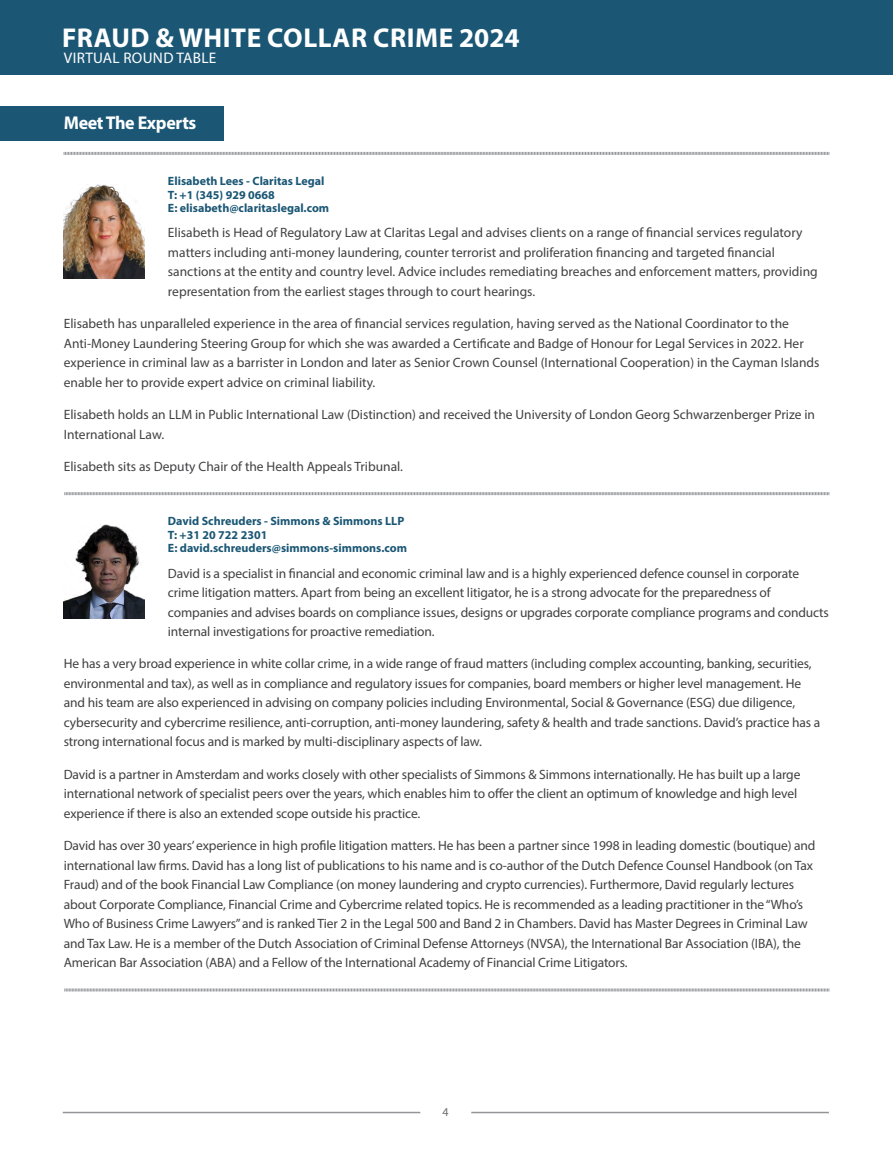
<style>
.page{position:relative;width:893px;height:1149px;background:#fff}
.page>*{position:absolute;margin:0;border:0;box-sizing:border-box;transform-origin:0 0}
.t1{font:700 27.3px "Myriad Pro";letter-spacing:.02em;color:#fff}
.t2{font:700 18.6px "Myriad Pro";letter-spacing:-.02em;color:#fff}
.t3{font:15.3px "Myriad Pro";letter-spacing:.02em;color:#fff}
.t4{font:13.5px/19.5px "Myriad Pro";letter-spacing:-.01em;color:#414042}
.t5{font:700 12px/13.5px "Myriad Pro";color:#1b5775}
.t6{font:12px "Myriad Pro";color:#6d6e71}
</style>
<div class="page">
<div style="left:0;top:0;width:893px;height:74px;background:#1b5775"></div>
<hr style="left:63px;top:1111px;width:357px;height:1px;background:#939598">
<hr style="left:471px;top:1111px;width:358px;height:1px;background:#939598">
<svg style="left:63px;top:152px;width:766px;height:3px;background:#b8b9bb"></svg>
<img style="left:64px;top:184px;width:81px;height:94px">
<svg style="left:64px;top:492px;width:765px;height:3px;background:#b9bbbd"></svg>
<svg style="left:64px;top:988px;width:765px;height:3px;background:#c2c3c5"></svg>
<div style="left:0;top:106px;width:223px;height:34px;background:#1b5775"></div>
<img style="left:64px;top:524px;width:81px;height:94px">
<h1 class="t1" style="left:62px;top:20px;width:459px">FRAUD &amp; WHITE COLLAR CRIME 2024</h1>
<p class="t3" style="left:64px;top:48px;width:154px">VIRTUAL ROUND TABLE</p>
<h2 class="t2" style="left:64px;top:110px;width:134px">Meet The Experts</h2>
<p class="t5" style="left:168px;top:174px;width:163px">Elisabeth Lees - Claritas Legal<br>T: +1 (345) 929 0668<br>E: elisabeth@claritaslegal.com</p>
<p class="t4" style="left:168px;top:223px;width:651px">Elisabeth is Head of Regulatory Law at Claritas Legal and advises clients on a range of financial services regulatory matters including anti-money laundering, counter terrorist and proliferation financing and targeted financial sanctions at the entity and country level. Advice includes remediating breaches and enforcement matters, providing representation from the earliest stages through to court hearings.</p>
<p class="t4" style="left:64px;top:313px;width:757px">Elisabeth has unparalleled experience in the area of financial services regulation, having served as the National Coordinator to the Anti-Money Laundering Steering Group for which she was awarded a Certificate and Badge of Honour for Legal Services in 2022. Her experience in criminal law as a barrister in London and later as Senior Crown Counsel (International Cooperation) in the Cayman Islands enable her to provide expert advice on criminal liability.</p>
<p class="t4" style="left:64px;top:404px;width:753px">Elisabeth holds an LLM in Public International Law (Distinction) and received the University of London Georg Schwarzenberger Prize in<br>International Law.</p>
<p class="t4" style="left:64px;top:456px;width:341px">Elisabeth sits as Deputy Chair of the Health Appeals Tribunal.</p>
<p class="t5" style="left:168px;top:514px;width:241px">David Schreuders - Simmons &amp; Simmons LLP<br>T: +31 20 722 2301<br>E: david.schreuders@simmons-simmons.com</p>
<p class="t4" style="left:168px;top:563px;width:662px">David is a specialist in financial and economic criminal law and is a highly experienced defence counsel in corporate crime litigation matters. Apart from being an excellent litigator, he is a strong advocate for the preparedness of companies and advises boards on compliance issues, designs or upgrades corporate compliance programs and conducts internal investigations for proactive remediation.</p>
<p class="t4" style="left:64px;top:653px;width:758px">He has a very broad experience in white collar crime, in a wide range of fraud matters (including complex accounting, banking, securities, environmental and tax), as well as in compliance and regulatory issues for companies, board members or higher level management. He and his team are also experienced in advising on company policies including Environmental, Social &amp; Governance (ESG) due diligence, cybersecurity and cybercrime resilience, anti-corruption, anti-money laundering, safety &amp; health and trade sanctions. David’s practice has a strong international focus and is marked by multi-disciplinary aspects of law.</p>
<p class="t4" style="left:64px;top:764px;width:738px">David is a partner in Amsterdam and works closely with other specialists of Simmons &amp; Simmons internationally. He has built up a large international network of specialist peers over the years, which enables him to offer the client an optimum of knowledge and high level experience if there is also an extended scope outside his practice.</p>
<p class="t4" style="left:64px;top:835px;width:753px">David has over 30 years’ experience in high profile litigation matters. He has been a partner since 1998 in leading domestic (boutique) and international law firms. David has a long list of publications to his name and is co-author of the Dutch Defence Counsel Handbook (on Tax Fraud) and of the book Financial Law Compliance (on money laundering and crypto currencies). Furthermore, David regularly lectures about Corporate Compliance, Financial Crime and Cybercrime related topics. He is recommended as a leading practitioner in the “Who’s Who of Business Crime Lawyers” and is ranked Tier 2 in the Legal 500 and Band 2 in Chambers. David has Master Degrees in Criminal Law and Tax Law. He is a member of the Dutch Association of Criminal Defense Attorneys (NVSA), the International Bar Association (IBA), the American Bar Association (ABA) and a Fellow of the International Academy of Financial Crime Litigators.</p>
<p class="t6" style="left:442px;top:1104px;width:8px">4</p>
</div>
